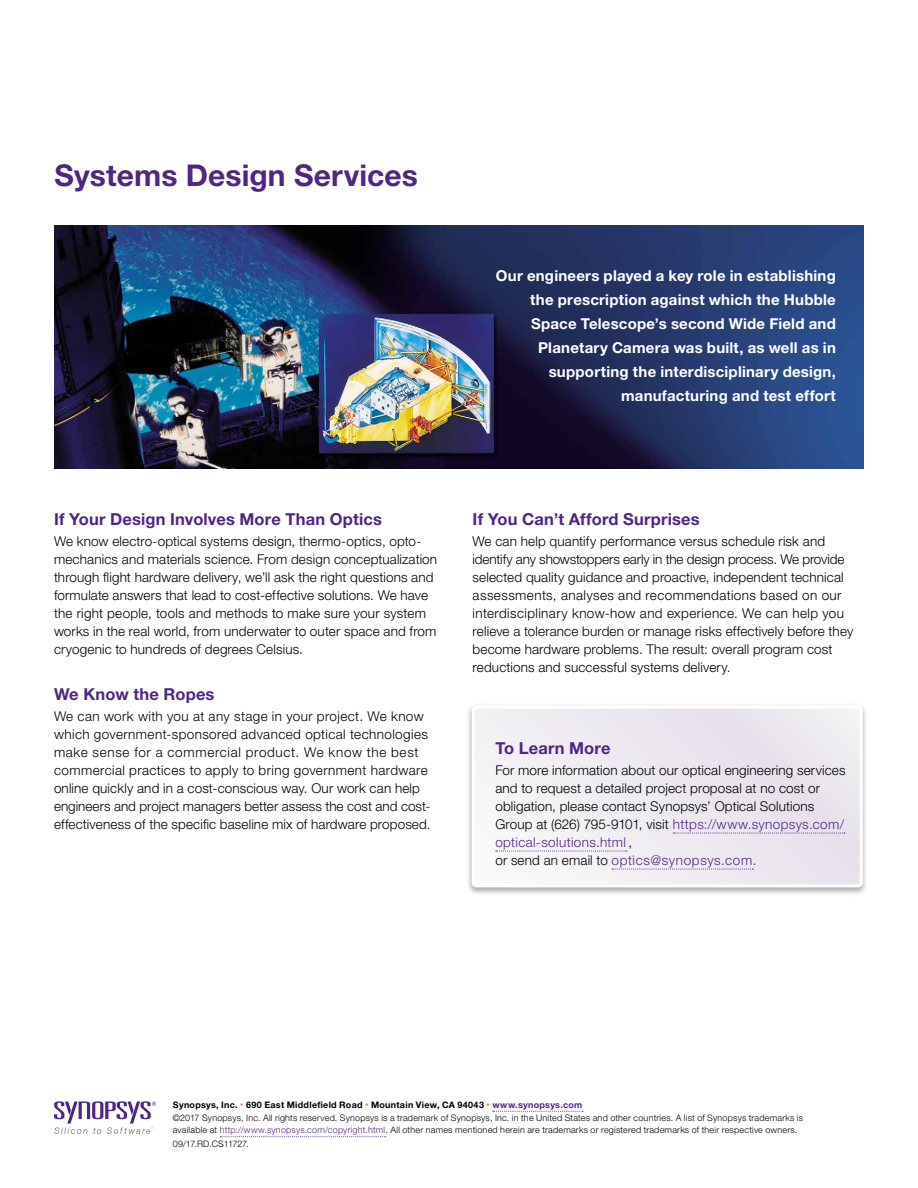
<style>
.page{position:relative;width:918px;height:1188px;background:#fff}
.page>*{position:absolute;margin:0;border:0;box-sizing:border-box;transform-origin:0 0}
._01_Heading_1{font:700 30px "Helvetica Neue LT Std";letter-spacing:.005em;color:#4f2683}
._02_Subhead_level_1{font:700 16.5px "Helvetica Neue LT Std";letter-spacing:.01em;color:#4f2683}
._05_Figure_caption{font:700 15px/24px "Helvetica Neue LT Std";letter-spacing:.015em;color:#fff;text-align:right}
._03_Body_copy{font:300 13.5px/18px "Helvetica Neue LT Std";letter-spacing:.01em;color:#000}
.Boilerplate__Mousety{font:300 9px/12px "Helvetica Neue LT Std";letter-spacing:.025em;color:#000}
.Boilerplate__Address{font:700 9px "Helvetica Neue LT Std";letter-spacing:.03em;color:#000}
.Boilerplate__Mousety-2{font:300 9px "Helvetica Neue LT Std";letter-spacing:-.01em;color:#000}
.s1{color:#4f2683}
.s2{font-weight:300;font-size:6.75px;color:#f47d30}
</style>
<div class="page">
<svg style="left:493px;top:1111px;width:90px;height:1px"></svg>
<svg style="left:220px;top:1136px;width:166px;height:1px"></svg>
<svg style="left:54px;top:1101px;width:102px;height:33px"></svg>
<img style="left:54px;top:226px;width:810px;height:243px">
<img style="left:468px;top:705px;width:398px;height:189px">
<svg style="left:476px;top:710px;width:383px;height:173px"></svg>
<div style="left:472px;top:706px;width:391px;height:181px;border:3px solid #fff;border-radius:3px"></div>
<svg style="left:673px;top:833px;width:172px;height:1px"></svg>
<svg style="left:496px;top:851px;width:131px;height:1px"></svg>
<svg style="left:612px;top:869px;width:141px;height:1px"></svg>
<p class="_01_Heading_1" style="left:54px;top:157px;width:365px">Systems Design Services</p>
<p class="_05_Figure_caption" style="left:496px;top:263px;width:341px">Our engineers played a key role in establishing the prescription against which the Hubble Space Telescope’s second Wide Field and Planetary Camera was built, as well as in supporting the interdisciplinary design, manufacturing and test effort</p>
<p class="_02_Subhead_level_1" style="left:54px;top:509px;width:330px">If Your Design Involves More Than Optics</p>
<p class="_03_Body_copy" style="left:54px;top:532px;width:385px">We know electro-optical systems design, thermo-optics, opto&shy;mechanics and materials science. From design conceptualization through flight hardware delivery, we’ll ask the right questions and formulate answers that lead to cost-effective solutions. We have the right people, tools and methods to make sure your system works in the real world, from underwater to outer space and from cryogenic to hundreds of degrees Celsius.</p>
<p class="_02_Subhead_level_1" style="left:54px;top:684px;width:162px">We Know the Ropes</p>
<p class="_03_Body_copy" style="left:54px;top:707px;width:378px">We can work with you at any stage in your project. We know which government-sponsored advanced optical technologies make sense for a commercial product. We know the best commercial practices to apply to bring government hardware online quickly and in a cost-conscious way. Our work can help engineers and project managers better assess the cost and cost&shy;effectiveness of the specific baseline mix of hardware proposed.</p>
<p class="_02_Subhead_level_1" style="left:473px;top:509px;width:229px">If You Can’t Afford Surprises</p>
<p class="_03_Body_copy" style="left:473px;top:532px;width:382px">We can help quantify performance versus schedule risk and identify any showstoppers early in the design process. We provide selected quality guidance and proactive, independent technical assessments, analyses and recommendations based on our interdisciplinary know-how and experience. We can help you relieve a tolerance burden or manage risks effectively before they become hardware problems. The result: overall program cost reductions and successful systems delivery.</p>
<p class="_02_Subhead_level_1" style="left:495px;top:738px;width:117px">To Learn More</p>
<p class="_03_Body_copy" style="left:495px;top:761px;width:352px">For more information about our optical engineering services and to request a detailed project proposal at no cost or obligation, please contact Synopsys’ Optical Solutions Group at (626) 795-9101, visit <span class="s1">https://www.synopsys.com/ optical-solutions.html</span> ,<br>or send an email to <span class="s1">optics@synopsys.com.</span></p>
<p class="Boilerplate__Address" style="left:173px;top:1099px;width:411px">Synopsys, Inc. <span class="s2">•</span> 690 East Middlefield Road <span class="s2">•</span> Mountain View, CA 94043 <span class="s2">•</span> <span class="s1">www.synopsys.com</span></p>
<p class="Boilerplate__Mousety" style="left:173px;top:1112px;width:632px">©2017 Synopsys, Inc. All rights reserved. Synopsys is a trademark of Synopsys, Inc. in the United States and other countries. A list of Synopsys trademarks is available at <span class="s1">http://www.synopsys.com/copyright.html</span>. All other names mentioned herein are trademarks or registered trademarks of their respective owners.</p>
<p class="Boilerplate__Mousety-2" style="left:173px;top:1139px;width:78px">09/17.RD.CS11727.</p>
</div>
